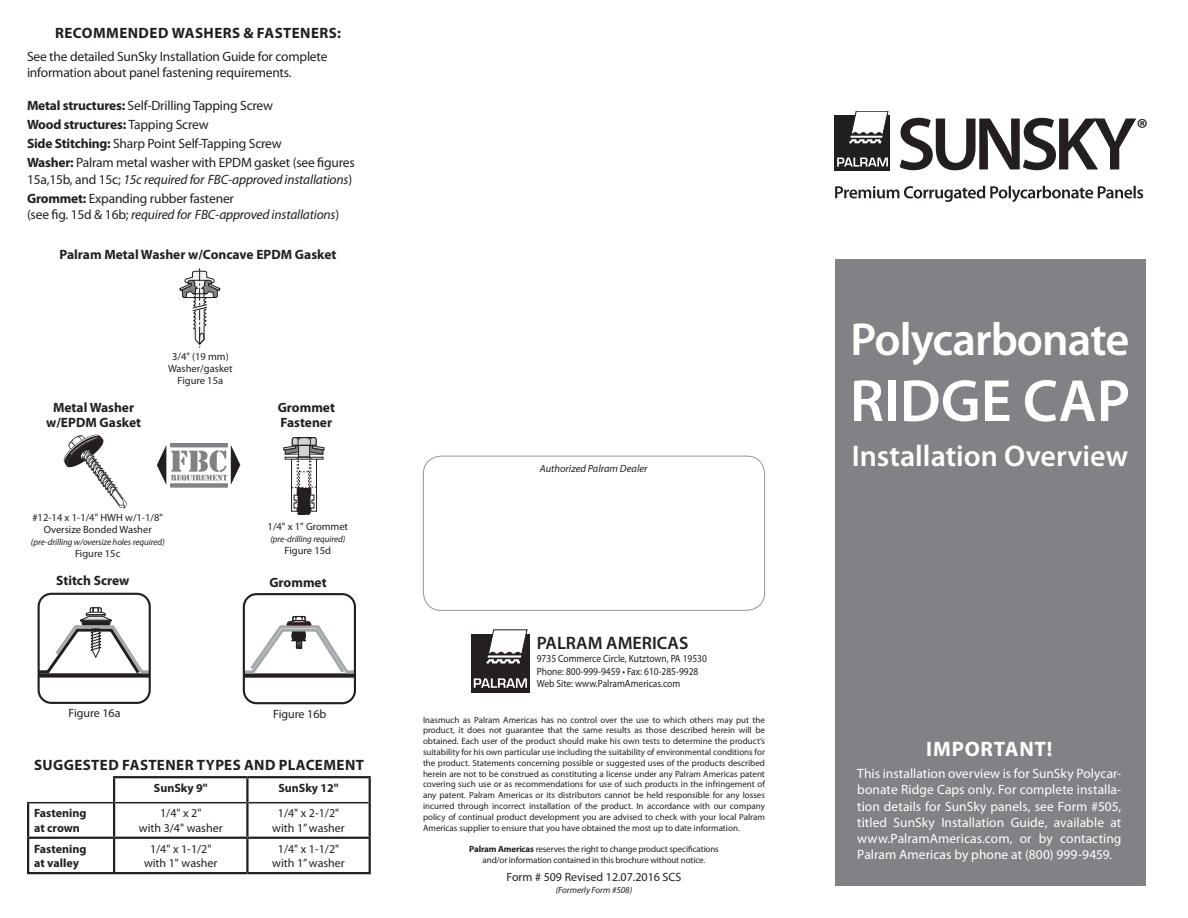
<style>
.page{position:relative;width:1188px;height:918px;background:#fff}
.page>*{position:absolute;margin:0;border:0;box-sizing:border-box;transform-origin:0 0}
.t1{font:600 75.6px "Myriad Pro";letter-spacing:-.07em;color:#231f20}
.t2{font:600 60px "Myriad Pro";color:#fff}
.t3{font:600 46.5px "Myriad Pro";letter-spacing:-.02em;color:#fff}
.t4{font:600 30px "Myriad Pro";color:#fff}
.t5{font:600 26.4px "Myriad Pro";color:#231f20}
.Paragraph{font:700 21px "Myriad Pro";letter-spacing:.04em;color:#fff}
.t6{font:600 18px "Myriad Pro";color:#231f20}
.Paragraph-2{font:700 15px "Myriad Pro";letter-spacing:.025em;color:#231f20}
.Paragraph_Style_1_Nu{font:700 15px "Myriad Pro";letter-spacing:.03em;color:#231f20}
.Paragraph_Style_1{font:13.5px/16.2px "Myriad Pro";letter-spacing:-.015em;color:#231f20}
.Paragraph-3{font:13.5px/16.2px "Myriad Pro";letter-spacing:.005em;color:#fff;text-align:justify}
.Paragraph_Style_1-2{font:700 13.5px "Myriad Pro";color:#231f20}
.Paragraph_Style_1-3{font:italic 13.5px "Myriad Pro";letter-spacing:-.015em;color:#231f20}
.Paragraph-4{font:12px "Myriad Pro";color:#231f20}
.Paragraph-5{font:700 12px "Myriad Pro";color:#231f20}
.t7{font:10.5px/12px "Myriad Pro";color:#231f20;text-align:center}
.t8{font:10.5px "Myriad Pro";color:#231f20;scale:.9 1}
.Paragraph-6{font:italic 10.5px "Myriad Pro";color:#231f20}
.t9{font:9px/10.8px "Myriad Pro";letter-spacing:-.015em;color:#231f20;text-align:justify}
.t10{font:italic 9px "Myriad Pro";letter-spacing:-.01em;color:#231f20}
.s1{font-weight:700}
.s2{font-weight:400}
.s3{font-style:italic}
.s4{font-style:normal}
</style>
<div class="page">
<svg style="left:180px;top:268px;width:40px;height:79px"></svg>
<div style="left:243px;top:593px;width:113px;height:111px;border:2px solid #231f20;border-radius:13px"></div>
<svg style="left:243px;top:616px;width:113px;height:66px"></svg>
<img style="left:64px;top:435px;width:64px;height:74px">
<div style="left:170px;top:443px;width:58px;height:4px;border:2px solid #808285"></div>
<div style="left:170px;top:483px;width:58px;height:5px;border:2px solid #808285"></div>
<svg style="left:157px;top:445px;width:83px;height:40px"></svg>
<svg style="left:41px;top:607px;width:107px;height:71px"></svg>
<div style="left:38px;top:593px;width:113px;height:111px;border:2px solid #231f20;border-radius:13px"></div>
<svg style="left:284px;top:437px;width:40px;height:78px"></svg>
<div style="left:835px;top:259px;width:310px;height:627px;background:#808285"></div>
<svg style="left:835px;top:186px;width:308px;height:16px"></svg>
<div style="left:835px;top:115px;width:55px;height:56px;background:#211e1e"></div>
<svg style="left:837px;top:158px;width:51px;height:9px"></svg>
<svg style="left:849px;top:111px;width:39px;height:32px"></svg>
<div style="left:471px;top:634px;width:58px;height:58px;background:#241f21"></div>
<svg style="left:474px;top:678px;width:53px;height:10px"></svg>
<svg style="left:486px;top:629px;width:42px;height:34px"></svg>
<div style="left:423px;top:456px;width:342px;height:155px;border:1px solid #939598;border-radius:18px"></div>
<hr style="left:27px;top:802px;width:86px;height:1px;background:#231f20">
<hr style="left:115px;top:802px;width:131px;height:1px;background:#231f20">
<hr style="left:249px;top:802px;width:120px;height:1px;background:#231f20">
<hr style="left:247px;top:776px;width:124px;height:2px;background:#231f20">
<hr style="left:369px;top:778px;width:2px;height:25px;background:#231f20">
<hr style="left:113px;top:776px;width:134px;height:2px;background:#231f20">
<hr style="left:113px;top:778px;width:2px;height:25px;background:#231f20">
<hr style="left:246px;top:778px;width:3px;height:25px;background:#231f20">
<hr style="left:27px;top:803px;width:2px;height:34px;background:#231f20">
<hr style="left:113px;top:803px;width:2px;height:34px;background:#231f20">
<hr style="left:246px;top:803px;width:3px;height:34px;background:#231f20">
<hr style="left:369px;top:803px;width:2px;height:34px;background:#231f20">
<hr style="left:27px;top:837px;width:87px;height:2px;background:#231f20">
<hr style="left:27px;top:839px;width:2px;height:33px;background:#231f20">
<hr style="left:114px;top:837px;width:133px;height:2px;background:#231f20">
<hr style="left:113px;top:839px;width:2px;height:33px;background:#231f20">
<hr style="left:247px;top:837px;width:124px;height:2px;background:#231f20">
<hr style="left:246px;top:839px;width:3px;height:33px;background:#231f20">
<hr style="left:369px;top:839px;width:2px;height:33px;background:#231f20">
<hr style="left:27px;top:872px;width:87px;height:2px;background:#231f20">
<hr style="left:114px;top:872px;width:133px;height:2px;background:#231f20">
<hr style="left:247px;top:872px;width:124px;height:2px;background:#231f20">
<p class="Paragraph_Style_1_Nu" style="left:55px;top:25px;width:287px">RECOMMENDED WASHERS &amp; FASTENERS:</p>
<p class="Paragraph_Style_1" style="left:27px;top:49px;width:302px">See the detailed SunSky Installation Guide for complete information about panel fastening requirements.</p>
<p class="Paragraph_Style_1" style="left:27px;top:97px;width:248px"><span class="s1">Metal structures:</span> Self-Drilling Tapping Screw</p>
<p class="Paragraph_Style_1-2" style="left:27px;top:117px;width:183px">Wood structures: <span class="s2">Tapping Screw</span></p>
<p class="Paragraph_Style_1" style="left:27px;top:136px;width:256px"><span class="s1">Side Stitching:</span> Sharp Point Self-Tapping Screw</p>
<p class="Paragraph_Style_1" style="left:27px;top:155px;width:329px"><span class="s1">Washer:</span> Palram metal washer with EPDM gasket (see figures<br>15a,15b, and 15c; <span class="s3">15c required for FBC-approved installations</span>)</p>
<p class="Paragraph_Style_1" style="left:27px;top:190px;width:208px"><span class="s1">Grommet:</span> Expanding rubber fastener</p>
<p class="Paragraph_Style_1-3" style="left:27px;top:207px;width:314px"><span class="s4">(see fig. 15d &amp; 16b;</span> required for FBC-approved installations<span class="s4">)</span></p>
<p class="Paragraph_Style_1-2" style="left:60px;top:247px;width:278px">Palram Metal Washer w/Concave EPDM Gasket</p>
<p class="Paragraph_Style_1-2" style="left:53px;top:400px;width:83px">Metal Washer</p>
<p class="Paragraph_Style_1-2" style="left:46px;top:415px;width:96px">w/EPDM Gasket</p>
<p class="t7" style="left:172px;top:350px;width:58px">3/4" (19 mm)</p>
<p class="t7" style="left:168px;top:362px;width:66px">Washer/gasket</p>
<p class="t7" style="left:178px;top:374px;width:47px">Figure 15a</p>
<p class="t7" style="left:32px;top:512px;width:132px">#12-14 x 1-1/4" HWH w/1-1/8"<br>Oversize Bonded Washer</p>
<p class="t10" style="left:31px;top:537px;width:135px">(pre-drilling w/oversize holes required)</p>
<p class="t7" style="left:75px;top:548px;width:47px">Figure 15c</p>
<p class="Paragraph_Style_1-2" style="left:56px;top:573px;width:75px">Stitch Screw</p>
<p class="Paragraph_Style_1-2" style="left:278px;top:400px;width:59px">Grommet</p>
<p class="Paragraph_Style_1-2" style="left:280px;top:415px;width:53px">Fastener</p>
<p class="t7" style="left:268px;top:521px;width:82px">1/4" x 1" Grommet</p>
<p class="t10" style="left:270px;top:534px;width:76px">(pre-drilling required)</p>
<p class="t7" style="left:285px;top:545px;width:48px">Figure 15d</p>
<p class="Paragraph_Style_1-2" style="left:269px;top:575px;width:59px">Grommet</p>
<p class="Paragraph-4" style="left:68px;top:706px;width:54px">Figure 16a</p>
<p class="Paragraph-4" style="left:273px;top:708px;width:55px">Figure 16b</p>
<p class="Paragraph-2" style="left:34px;top:757px;width:331px">SUGGESTED FASTENER TYPES AND PLACEMENT</p>
<p class="Paragraph-5" style="left:154px;top:781px;width:55px">SunSky 9"</p>
<p class="Paragraph-5" style="left:278px;top:781px;width:62px">SunSky 12"</p>
<p class="Paragraph-5" style="left:34px;top:807px;width:54px">Fastening</p>
<p class="Paragraph-5" style="left:34px;top:821px;width:47px">at crown</p>
<p class="Paragraph-4" style="left:160px;top:807px;width:43px">1/4" x 2"</p>
<p class="Paragraph-4" style="left:139px;top:821px;width:85px">with 3/4" washer</p>
<p class="Paragraph-4" style="left:278px;top:807px;width:63px">1/4" x 2-1/2"</p>
<p class="Paragraph-4" style="left:272px;top:821px;width:74px">with 1” washer</p>
<p class="Paragraph-5" style="left:34px;top:842px;width:54px">Fastening</p>
<p class="Paragraph-5" style="left:34px;top:856px;width:46px">at valley</p>
<p class="Paragraph-4" style="left:150px;top:842px;width:63px">1/4" x 1-1/2"</p>
<p class="Paragraph-4" style="left:144px;top:857px;width:75px">with 1" washer</p>
<p class="Paragraph-4" style="left:278px;top:842px;width:63px">1/4" x 1-1/2"</p>
<p class="Paragraph-4" style="left:272px;top:857px;width:74px">with 1” washer</p>
<p class="Paragraph-6" style="left:540px;top:463px;width:109px">Authorized Palram Dealer</p>
<p class="t6" style="left:537px;top:633px;width:153px">PALRAM AMERICAS</p>
<p class="t8" style="left:537px;top:653px;width:191px">9735 Commerce Circle, Kutztown, PA 19530</p>
<p class="t8" style="left:537px;top:665px;width:181px">Phone: 800-999-9459 • Fax: 610-285-9928</p>
<p class="t8" style="left:537px;top:678px;width:161px">Web Site: www.PalramAmericas.com</p>
<p class="t9" style="left:423px;top:714px;width:344px">Inasmuch as Palram Americas has no control over the use to which others may put the product, it does not guarantee that the same results as those described herein will be obtained. Each user of the product should make his own tests to determine the product’s suitability for his own particular use including the suitability of environmental conditions for the product. Statements concerning possible or suggested uses of the products described herein are not to be construed as constituting a license under any Palram Americas patent covering such use or as recommendations for use of such products in the infringement of any patent. Palram Americas or its distributors cannot be held responsible for any losses incurred through incorrect installation of the product. In accordance with our company policy of continual product development you are advised to check with your local Palram Americas supplier to ensure that you have obtained the most up to date information.</p>
<p class="t9" style="left:469px;top:844px;width:251px"><span class="s1">Palram Americas</span> reserves the right to change product specifications</p>
<p class="t9" style="left:483px;top:855px;width:224px">and/or information contained in this brochure without notice.</p>
<p class="Paragraph-4" style="left:507px;top:870px;width:176px">Form # 509 Revised 12.07.2016 SCS</p>
<p class="t10" style="left:556px;top:885px;width:78px">(Formerly Form #508)</p>
<p class="t1" style="left:897px;top:102px;width:241px">SUNSKY</p>
<p class="t5" style="left:1137px;top:113px;width:13px">®</p>
<p class="t3" style="left:851px;top:314px;width:280px">Polycarbonate</p>
<p class="t2" style="left:850px;top:368px;width:282px">RIDGE CAP</p>
<p class="t4" style="left:852px;top:439px;width:278px">Installation Overview</p>
<p class="Paragraph" style="left:926px;top:737px;width:128px">IMPORTANT!</p>
<p class="Paragraph-3" style="left:857px;top:766px;width:266px">This installation overview is for SunSky Polycar&shy;bonate Ridge Caps only. For complete installa&shy;tion details for SunSky panels, see Form #505, titled SunSky Installation Guide, available at www.PalramAmericas.com, or by contacting Palram Americas by phone at (800) 999-9459.</p>
</div>
